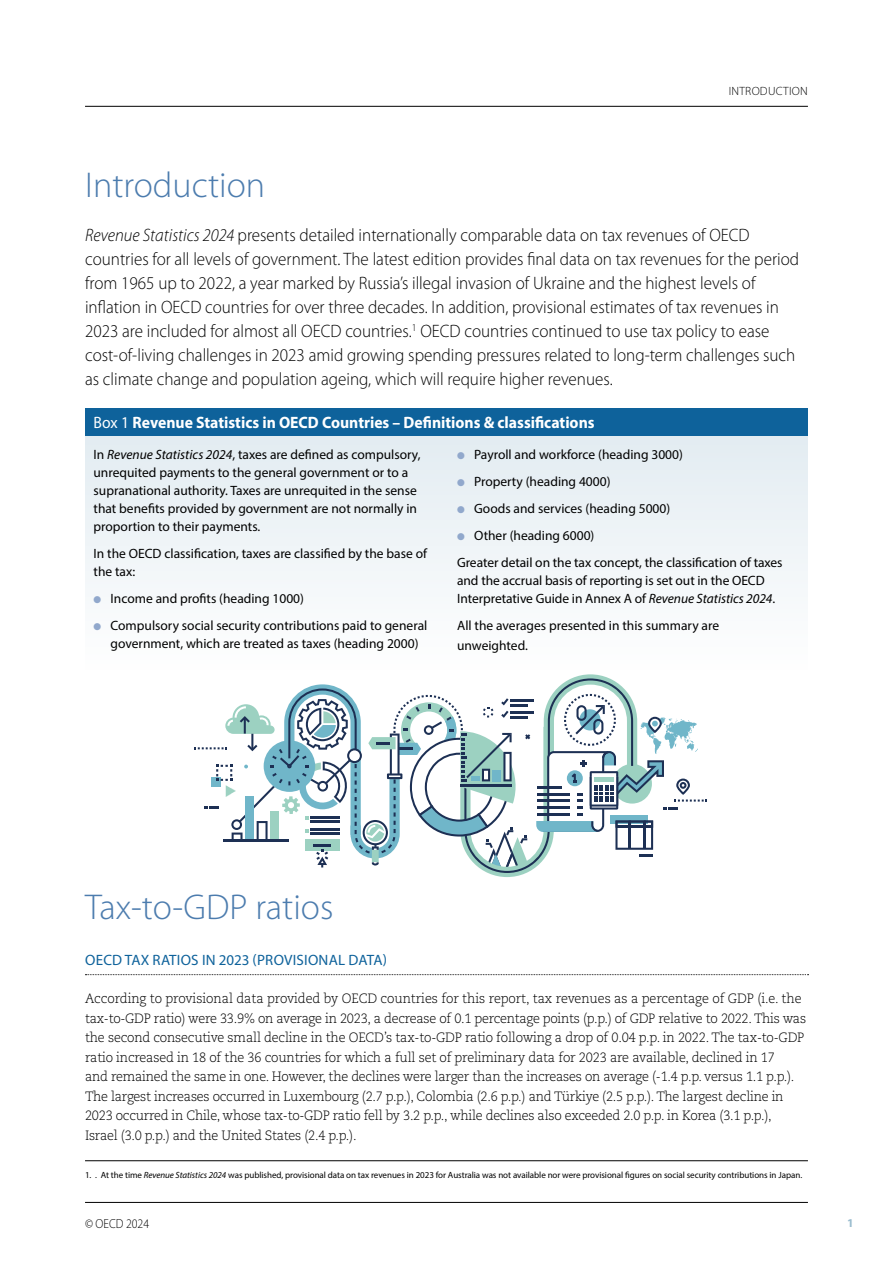
<style>
.page{position:relative;width:893px;height:1263px;background:#fff}
.page>*{position:absolute;margin:0;border:0;box-sizing:border-box;transform-origin:0 0}
.t1{font:300 36px "Myriad Pro";color:#4c7cae}
.t2{font:300 18px/24px "Myriad Pro";color:#000;scale:.95 1}
.t3{font:700 16.5px "Myriad Pro";color:#fff;scale:.95 1}
.t4{font:15px "Myriad Pro";letter-spacing:.015em;color:#0e629b}
.t5{font:300 13.5px/19.5px "Caecilia LT Pro 45";letter-spacing:-.02em;color:#000;scale:.95 1}
.t6{font:13.5px/18px "Myriad Pro";color:#000}
.t7{font:300 13.05px "Myriad Pro";color:#000;scale:.9 1}
.t8{font:300 12px "Myriad Pro";letter-spacing:.02em;color:#000}
.t9{font:700 12px "Myriad Pro";color:#99bcce}
.t10{font:9px "Myriad Pro";letter-spacing:-.005em;color:#000}
.s1{font-style:italic}
.s2{font-weight:400}
.s3{color:#91a8cc}
</style>
<div class="page">
<div style="left:85px;top:409px;width:723px;height:261px;background:linear-gradient(to right,#f0f5f8,#f0f5f8)"></div>
<div style="left:85px;top:409px;width:723px;height:27px;background:#0e629b"></div>
<hr style="left:85px;top:106px;width:723px;height:1px;background:#000">
<hr style="left:85px;top:1202px;width:723px;height:1px;background:#000">
<hr style="left:85px;top:1160px;width:723px;height:1px;background:#000">
<svg style="left:195px;top:674px;width:512px;height:203px"></svg>
<svg style="left:85px;top:974px;width:723px;height:1px"></svg>
<p class="t8" style="left:729px;top:84px;width:81px">INTRODUCTION</p>
<h1 class="t1" style="left:85px;top:163px;width:182px">Introduction</h1>
<p class="t2" style="left:85px;top:222px;width:753px"><span class="s1">Revenue Statistics 2024</span> presents detailed internationally comparable data on tax revenues of OECD countries for all levels of government. The latest edition provides final data on tax revenues for the period from 1965 up to 2022, a year marked by Russia’s illegal invasion of Ukraine and the highest levels of inflation in OECD countries for over three decades. In addition, provisional estimates of tax revenues in 2023 are included for almost all OECD countries.<sup>1</sup> OECD countries continued to use tax policy to ease cost-of-living challenges in 2023 amid growing spending pressures related to long-term challenges such as climate change and population ageing, which will require higher revenues.</p>
<p class="t3" style="left:94px;top:412px;width:529px"><span class="s2">Box 1</span> Revenue Statistics in OECD Countries – Definitions &amp; classifications</p>
<p class="t6" style="left:94px;top:445px;width:328px">In <span class="s1">Revenue Statistics 2024</span>, taxes are defined as compulsory, unrequited payments to the general government or to a supranational authority. Taxes are unrequited in the sense that benefits provided by government are not normally in proportion to their payments.</p>
<p class="t6" style="left:94px;top:544px;width:335px">In the OECD classification, taxes are classified by the base of the tax:</p>
<p class="t6" style="left:94px;top:589px;width:212px"><span class="s3">●</span> Income and profits (heading 1000)</p>
<p class="t6" style="left:111px;top:616px;width:318px;text-indent:-17px"><span class="s3">●</span> Compulsory social security contributions paid to general government, which are treated as taxes (heading 2000)</p>
<p class="t6" style="left:457px;top:445px;width:227px"><span class="s3">●</span> Payroll and workforce (heading 3000)</p>
<p class="t6" style="left:457px;top:472px;width:155px"><span class="s3">●</span> Property (heading 4000)</p>
<p class="t6" style="left:457px;top:499px;width:215px"><span class="s3">●</span> Goods and services (heading 5000)</p>
<p class="t6" style="left:457px;top:522px;width:327px;line-height:27px"><span class="s3">●</span> Other (heading 6000)<br>Greater detail on the tax concept, the classification of taxes</p>
<p class="t6" style="left:457px;top:571px;width:320px">and the accrual basis of reporting is set out in the OECD<br>Interpretative Guide in Annex A of <span class="s1">Revenue Statistics 2024</span>.</p>
<p class="t6" style="left:457px;top:616px;width:264px;line-height:19.5px">All the averages presented in this summary are unweighted.</p>
<h1 class="t1" style="left:85px;top:885px;width:250px">Tax-to-GDP ratios</h1>
<p class="t4" style="left:85px;top:951px;width:303px">OECD TAX RATIOS IN 2023 (PROVISIONAL DATA)</p>
<p class="t5" style="left:85px;top:988px;width:761px">According to provisional data provided by OECD countries for this report, tax revenues as a percentage of GDP (i.e. the tax-to-GDP ratio) were 33.9% on average in 2023, a decrease of 0.1 percentage points (p.p.) of GDP relative to 2022. This was the second consecutive small decline in the OECD’s tax-to-GDP ratio following a drop of 0.04 p.p. in 2022. The tax-to-GDP ratio increased in 18 of the 36 countries for which a full set of preliminary data for 2023 are available, declined in 17<br>and remained the same in one. However, the declines were larger than the increases on average (-1.4 p.p. versus 1.1 p.p.).<br>The largest increases occurred in Luxembourg (2.7 p.p.), Colombia (2.6 p.p.) and Türkiye (2.5 p.p.). The largest decline in 2023 occurred in Chile, whose tax-to-GDP ratio fell by 3.2 p.p., while declines also exceeded 2.0 p.p. in Korea (3.1 p.p.), Israel (3.0 p.p.) and the United States (2.4 p.p.).</p>
<p class="t10" style="left:85px;top:1169px;width:719px">1. . At the time <span class="s1">Revenue Statistics 2024</span> was published, provisional data on tax revenues in 2023 for Australia was not available nor were provisional figures on social security contributions in Japan.</p>
<p class="t7" style="left:85px;top:1216px;width:73px">© OECD 2024</p>
<p class="t9" style="left:847px;top:1215px;width:8px">1</p>
</div>
